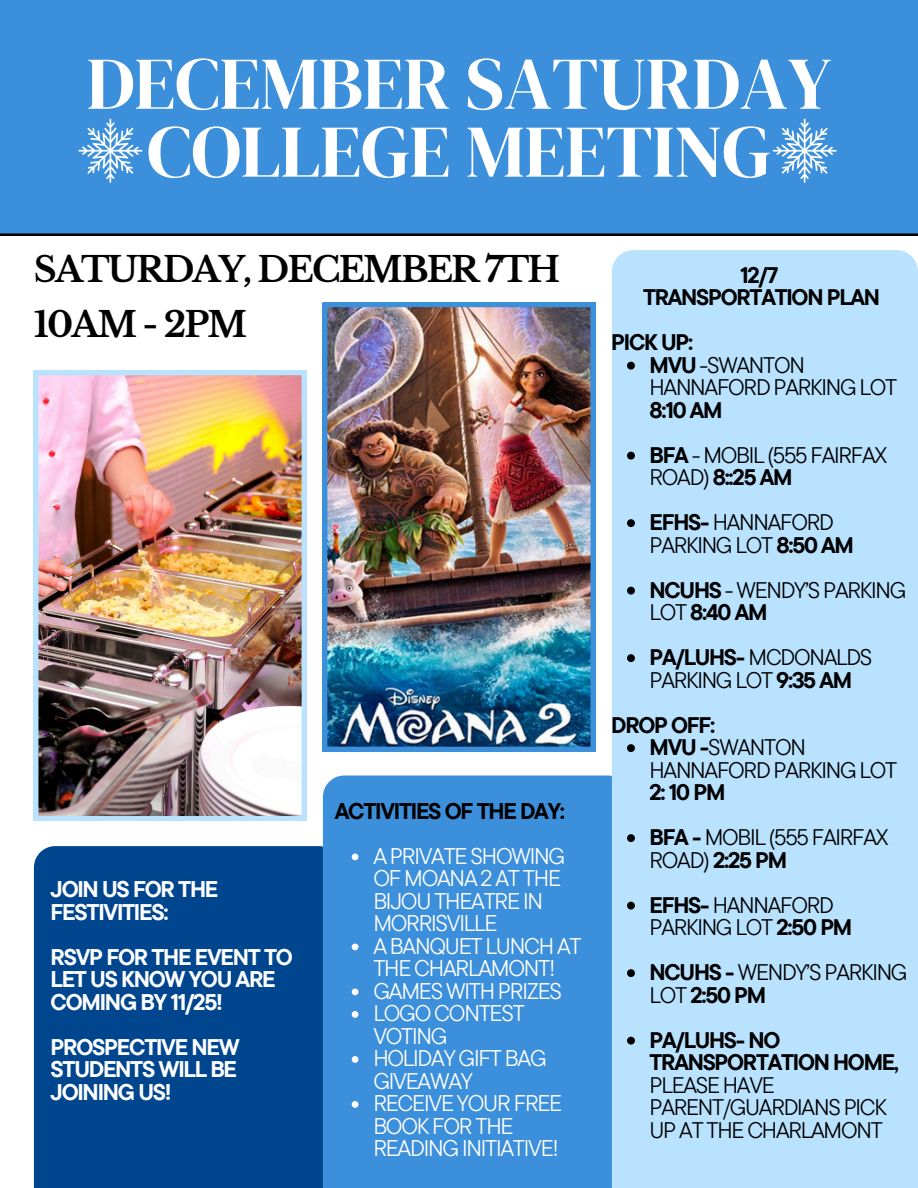
<style>
.page{position:relative;width:918px;height:1188px;background:#fff}
.page>*{position:absolute;margin:0;border:0;box-sizing:border-box;transform-origin:0 0}
.t1{font:74.25px/67.9px "DM Serif Display";letter-spacing:-.005em;color:#fff;text-align:center}
.t2{font:700 34.65px "Libre Baskerville";letter-spacing:-.055em;color:#000}
.t3{font:22.65px/22.5px "TT Commons Pro";letter-spacing:-.055em;color:#fff}
.t4{font:700 22.65px/22.5px "TT Commons Pro";letter-spacing:-.055em;color:#fff}
.t5{font:700 22.65px "TT Commons Pro";letter-spacing:-.055em;color:#000}
.t6{font:22.5px/22.5px "TT Commons Pro";letter-spacing:-.055em;color:#000}
.t7{font:700 22.5px/22.5px "TT Commons Pro";letter-spacing:-.055em;color:#000;text-align:center}
.s1{font-weight:700}
</style>
<div class="page">
<img style="left:34px;top:371px;width:272px;height:450px">
<img style="left:323px;top:303px;width:272px;height:448px">
<div style="left:0;top:0;width:918px;height:236px;background:#3c8fdb"></div>
<svg style="left:773px;top:119px;width:64px;height:64px;background:#6caae3"></svg>
<svg style="left:78px;top:119px;width:64px;height:64px;background:#6caae3"></svg>
<div style="left:34px;top:846px;width:289px;height:342px;background:#00468f"></div>
<div style="left:323px;top:776px;width:289px;height:412px;background:#3c8fdb"></div>
<div style="left:612px;top:250px;width:306px;height:938px;background:#b9e2ff"></div>
<svg style="left:627px;top:362px;width:8px;height:8px"></svg>
<svg style="left:627px;top:452px;width:8px;height:8px"></svg>
<svg style="left:627px;top:519px;width:8px;height:8px"></svg>
<svg style="left:627px;top:587px;width:8px;height:8px"></svg>
<svg style="left:627px;top:654px;width:8px;height:8px"></svg>
<svg style="left:627px;top:744px;width:8px;height:8px"></svg>
<svg style="left:627px;top:834px;width:8px;height:8px"></svg>
<svg style="left:627px;top:902px;width:8px;height:8px"></svg>
<svg style="left:627px;top:969px;width:8px;height:8px"></svg>
<svg style="left:627px;top:1037px;width:8px;height:8px"></svg>
<svg style="left:352px;top:854px;width:6px;height:6px"></svg>
<svg style="left:352px;top:944px;width:6px;height:6px"></svg>
<svg style="left:352px;top:989px;width:6px;height:6px"></svg>
<svg style="left:352px;top:1011px;width:6px;height:7px"></svg>
<svg style="left:352px;top:1056px;width:6px;height:7px"></svg>
<svg style="left:352px;top:1101px;width:6px;height:7px"></svg>
<p class="t1" style="left:87px;top:49px;width:746px">DECEMBER SATURDAY<br>COLLEGE MEETING</p>
<p class="t2" style="left:34px;top:248px;width:528px">SATURDAY, DECEMBER 7TH</p>
<p class="t2" style="left:34px;top:303px;width:215px">10AM - 2PM</p>
<p class="t4" style="left:51px;top:878px;width:169px">JOIN US FOR THE<br>FESTIVITIES:</p>
<p class="t4" style="left:51px;top:945px;width:244px">RSVP FOR THE EVENT TO<br>LET US KNOW YOU ARE<br>COMING BY 11/25!</p>
<h3 class="t4" style="left:51px;top:1035px;width:191px">PROSPECTIVE NEW<br>STUDENTS WILL BE<br>JOINING US!</h3>
<h2 class="t5" style="left:335px;top:796px;width:232px">ACTIVITIES OF THE DAY:</h2>
<p class="t3" style="left:373px;top:844px;width:193px">A PRIVATE SHOWING<br>OF MOANA 2 AT THE<br>BIJOU THEATRE IN<br>MORRISVILLE</p>
<h3 class="t3" style="left:373px;top:934px;width:210px">A BANQUET LUNCH AT<br>THE CHARLAMONT!</h3>
<p class="t3" style="left:373px;top:979px;width:190px">GAMES WITH PRIZES</p>
<p class="t3" style="left:373px;top:1001px;width:153px">LOGO CONTEST<br>VOTING</p>
<p class="t3" style="left:373px;top:1046px;width:175px">HOLIDAY GIFT BAG<br>GIVEAWAY</p>
<p class="t3" style="left:373px;top:1091px;width:191px">RECEIVE YOUR FREE<br>BOOK FOR THE<br>READING INITIATIVE!</p>
<h2 class="t7" style="left:643px;top:263px;width:238px">12/7<br>TRANSPORTATION PLAN</h2>
<h3 class="t7" style="left:611px;top:331px;width:83px">PICK UP:</h3>
<h3 class="t6" style="left:650px;top:353px;width:249px"><span class="s1">MVU</span> -SWANTON<br>HANNAFORD PARKING LOT<br><span class="s1">8:10 AM</span></h3>
<p class="t6" style="left:650px;top:443px;width:239px"><span class="s1">BFA</span> - MOBIL (555 FAIRFAX<br>ROAD) <span class="s1">8::25 AM</span></p>
<p class="t6" style="left:650px;top:511px;width:206px"><span class="s1">EFHS-</span> HANNAFORD<br>PARKING LOT <span class="s1">8:50 AM</span></p>
<p class="t6" style="left:650px;top:578px;width:258px"><span class="s1">NCUHS</span> - WENDY’S PARKING<br>LOT <span class="s1">8:40 AM</span></p>
<p class="t6" style="left:650px;top:646px;width:224px"><span class="s1">PA/LUHS-</span> MCDONALDS<br>PARKING LOT <span class="s1">9:35 AM</span></p>
<p class="t7" style="left:611px;top:713px;width:106px">DROP OFF:</p>
<h3 class="t6" style="left:650px;top:736px;width:249px"><span class="s1">MVU -</span>SWANTON<br>HANNAFORD PARKING LOT<br><span class="s1">2: 10 PM</span></h3>
<p class="t6" style="left:650px;top:826px;width:241px"><span class="s1">BFA -</span> MOBIL (555 FAIRFAX<br>ROAD) <span class="s1">2:25 PM</span></p>
<p class="t6" style="left:650px;top:893px;width:204px"><span class="s1">EFHS-</span> HANNAFORD<br>PARKING LOT <span class="s1">2:50 PM</span></p>
<p class="t6" style="left:650px;top:961px;width:260px"><span class="s1">NCUHS -</span> WENDY’S PARKING<br>LOT <span class="s1">2:50 PM</span></p>
<p class="t6" style="left:650px;top:1028px;width:251px"><span class="s1">PA/LUHS- NO<br>TRANSPORTATION HOME,<br></span>PLEASE HAVE<br>PARENT/GUARDIANS PICK<br>UP AT THE CHARLAMONT</p>
</div>
